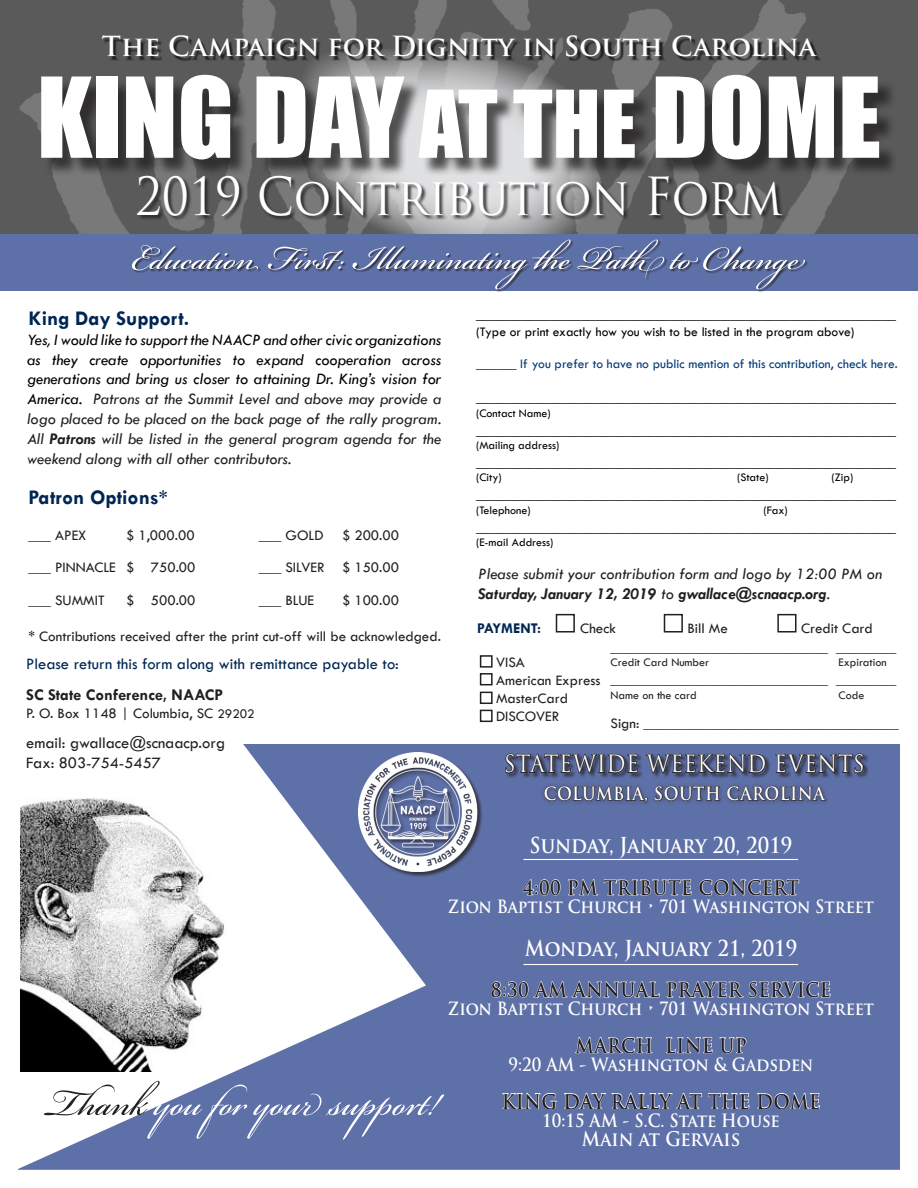
<style>
.page{position:relative;width:918px;height:1188px;background:#fff}
.page>*{position:absolute;margin:0;border:0;box-sizing:border-box;transform-origin:0 0}
.t1{font:102.75px "Impact";color:#fff}
.t2{font:59.4px "Bickham Script Pro";color:#fff;scale:.91 1}
.t3{font:51.15px "Trajan Pro";color:#fff;scale:.91 1}
.t4{font:51px "Bickham Script Pro";color:#fff}
.t5{font:700 27px "Trajan Pro";color:#fff}
.t6{font:23.25px "Trajan Pro";letter-spacing:.03em;color:#fff;scale:.9 1}
.t7{font:700 21.45px "Trajan Pro";color:#fff;scale:.9 1}
.t8{font:700 21px "Tw Cen";color:#002653}
.t9{font:700 19.65px "Trajan Pro";letter-spacing:.03em;color:#231f20;scale:.9 1}
.t10{font:700 19.65px "Trajan Pro";letter-spacing:-.01em;color:#fff;scale:.9 1}
.t11{font:700 17.85px "Trajan Pro";color:#fff;scale:.9 1}
.t12{font:700 17.85px "Trajan Pro";letter-spacing:.03em;color:#fff;scale:.9 1}
.t13{font:italic 16.5px/19.8px "Tw Cen";color:#231f20}
.t14{font:16.5px "Tw Cen";color:#002653}
.t15{font:16.5px "Tw Cen";color:#231f20}
.t16{font:700 16.5px "Tw Cen";color:#231f20}
.t17{font:15px "Tw Cen";color:#231f20}
.t18{font:15px "Tw Cen";color:#000}
.t19{font:700 15px "Tw Cen";color:#002653}
.t20{font:13.5px "Tw Cen";color:#013a77}
.t21{font:13.5px "Tw Cen";color:#000}
.t22{font:12px "Tw Cen";color:#000}
.t23{font:12px "Tw Cen";color:#231f20}
.s1{font-size:86.25px}
.s2{color:#000}
.s3{font-weight:700}
.s4{font-size:13.5px}
.s5{color:#231f20}
</style>
<div class="page">
<div style="left:0;top:744px;width:918px;height:444px;background:#5e70a8"></div>
<div style="left:0;top:1169px;width:918px;height:5px;background:#4e9ed6"></div>
<svg style="left:18px;top:744px;width:408px;height:425px"></svg>
<div style="left:480px;top:655px;width:13px;height:13px;border:2px solid #231f20"></div>
<div style="left:480px;top:673px;width:13px;height:12px;border:2px solid #231f20"></div>
<div style="left:480px;top:692px;width:13px;height:12px;border:2px solid #231f20"></div>
<div style="left:480px;top:710px;width:13px;height:12px;border:2px solid #231f20"></div>
<div style="left:556px;top:614px;width:19px;height:19px;border:2px solid #231f20"></div>
<div style="left:777px;top:614px;width:19px;height:19px;border:2px solid #231f20"></div>
<div style="left:664px;top:614px;width:19px;height:19px;border:2px solid #231f20"></div>
<div style="left:358px;top:753px;width:125px;height:125px;background:#231f20;opacity:.75"></div>
<img style="left:358px;top:753px;width:125px;height:119px">
<svg style="left:18px;top:795px;width:211px;height:298px;background:#edeef2"></svg>
<img style="left:21px;top:789px;width:205px;height:283px">
<div style="left:0;top:0;width:18px;height:1188px;background:#fff"></div>
<svg style="left:491px;top:753px;width:374px;height:357px"></svg>
<img style="left:0;top:0;width:918px;height:234px">
<svg style="left:297px;top:61px;width:306px;height:173px;background:#898a8a"></svg>
<div style="left:0;top:234px;width:918px;height:57px;background:#5e70a8"></div>
<div style="left:43px;top:77px;width:854px;height:101px;background:#231f20;opacity:.75"></div>
<div style="left:138px;top:176px;width:650px;height:45px;background:#231f20;opacity:.89"></div>
<div style="left:132px;top:240px;width:675px;height:52px;background:#231f20;opacity:.75"></div>
<svg style="left:104px;top:38px;width:717px;height:23px;background:#545354"></svg>
<div style="left:0;top:1170px;width:918px;height:18px;background:#fff"></div>
<div style="left:900px;top:732px;width:18px;height:456px;background:#fff"></div>
<hr style="left:523px;top:964px;width:275px;height:1px;background:#fff">
<hr style="left:523px;top:859px;width:275px;height:1px;background:#fff">
<p class="t5" style="left:102px;top:30px;width:716px">The Campaign for Dignity in South Carolina</p>
<p class="t1" style="left:37px;top:38px;width:846px">KING DAY <span class="s1">AT THE</span> DOME</p>
<p class="t3" style="left:136px;top:164px;width:712px">2019 Contribution Form</p>
<p class="t4" style="left:131px;top:221px;width:675px">Education First: Illuminating the Path to Change</p>
<p class="t8" style="left:28px;top:306px;width:162px">King Day Support.</p>
<p class="t13" style="left:27px;top:330px;width:416px;text-align:justify"><span class="s2">Yes, I would like to support the NAACP and other civic organizations as they create opportunities to expand cooperation across generations and bring us closer to attaining Dr. King’s vision for America.</span> Patrons at the Summit Level and above may provide a logo placed to be placed on the back page of the rally program.<br>All <span class="s3">Patrons</span> will be listed in the general program agenda for the weekend along with all other contributors.</p>
<p class="t8" style="left:28px;top:485px;width:141px">Patron Options*</p>
<p class="t17" style="left:28px;top:526px;width:60px">___ APEX</p>
<p class="t17" style="left:126px;top:526px;width:70px">$ 1,000.00</p>
<p class="t17" style="left:259px;top:526px;width:142px">___ GOLD $ 200.00</p>
<p class="t17" style="left:28px;top:559px;width:169px">___ PINNACLE $ 750.00</p>
<p class="t17" style="left:259px;top:559px;width:142px">___ SILVER $ 150.00</p>
<p class="t17" style="left:28px;top:591px;width:78px">___ SUMMIT</p>
<p class="t17" style="left:126px;top:591px;width:71px">$ 500.00</p>
<p class="t17" style="left:259px;top:591px;width:57px">___ BLUE</p>
<p class="t17" style="left:342px;top:591px;width:59px">$ 100.00</p>
<p class="t17" style="left:28px;top:627px;width:414px">* Contributions received after the print cut-off will be acknowledged.</p>
<p class="t14" style="left:26px;top:654px;width:374px">Please return this form along with remittance payable to:</p>
<p class="t16" style="left:26px;top:684px;width:199px">SC State Conference, NAACP</p>
<p class="t17" style="left:26px;top:704px;width:230px">P. O. Box 1148 | Columbia, SC <span class="s4">29202</span></p>
<p class="t15" style="left:26px;top:733px;width:200px">email: gwallace@scnaacp.org</p>
<p class="t15" style="left:26px;top:753px;width:136px">Fax: 803-754-5457</p>
<p class="t18" style="left:476px;top:306px;width:422px">________________________________________________________</p>
<p class="t21" style="left:476px;top:323px;width:380px">(Type or print exactly how you wish to be listed in the program above)</p>
<p class="t20" style="left:476px;top:356px;width:423px"><span class="s2">______</span> If you prefer to have no public mention of this contribution, check here.</p>
<p class="t18" style="left:476px;top:388px;width:422px">________________________________________________________</p>
<p class="t22" style="left:476px;top:406px;width:76px">(Contact Name)</p>
<p class="t18" style="left:476px;top:421px;width:422px">________________________________________________________</p>
<p class="t22" style="left:476px;top:438px;width:85px">(Mailing address)</p>
<p class="t18" style="left:476px;top:453px;width:422px">________________________________________________________</p>
<p class="t22" style="left:476px;top:470px;width:27px">(City)</p>
<p class="t22" style="left:737px;top:470px;width:33px">(State)</p>
<p class="t22" style="left:832px;top:470px;width:23px">(Zip)</p>
<p class="t18" style="left:476px;top:486px;width:422px">________________________________________________________</p>
<p class="t22" style="left:476px;top:503px;width:56px">(Telephone)</p>
<p class="t22" style="left:764px;top:503px;width:26px">(Fax)</p>
<p class="t18" style="left:476px;top:518px;width:422px">________________________________________________________</p>
<p class="t22" style="left:476px;top:535px;width:79px">(E-mail Address)</p>
<p class="t13" style="left:478px;top:563px;width:405px">Please submit your contribution form and logo by 12:00 PM on<br><span class="s3">Saturday, January 12, 2019</span> to <span class="s3">gwallace@scnaacp.org</span>.</p>
<p class="t19" style="left:477px;top:619px;width:66px">PAYMENT:</p>
<p class="t17" style="left:580px;top:619px;width:37px">Check</p>
<p class="t17" style="left:687px;top:619px;width:42px">Bill Me</p>
<p class="t17" style="left:801px;top:619px;width:73px">Credit Card</p>
<p class="t17" style="left:496px;top:653px;width:30px">VISA</p>
<p class="t17" style="left:496px;top:671px;width:106px">American Express</p>
<p class="t17" style="left:496px;top:689px;width:74px">MasterCard</p>
<p class="t17" style="left:496px;top:707px;width:65px">DISCOVER</p>
<p class="t17" style="left:610px;top:638px;width:287px">_____________________________ ________</p>
<p class="t23" style="left:610px;top:655px;width:100px">Credit Card Number</p>
<p class="t23" style="left:839px;top:655px;width:50px">Expiration</p>
<p class="t17" style="left:610px;top:671px;width:287px">_____________________________ ________</p>
<p class="t23" style="left:610px;top:688px;width:88px">Name on the card</p>
<p class="t23" style="left:839px;top:688px;width:27px">Code</p>
<p class="t17" style="left:610px;top:714px;width:290px">Sign: __________________________________</p>
<p class="t6" style="left:504px;top:749px;width:403px">STATEWIDE WEEKEND EVENTS</p>
<p class="t12" style="left:544px;top:782px;width:314px">COLUMBIA, SOUTH CAROLINA</p>
<p class="t7" style="left:530px;top:832px;width:294px">Sunday, January 20, 2019</p>
<p class="t9" style="left:523px;top:875px;width:308px">4:00 PM TRIBUTE CONCERT</p>
<p class="t11" style="left:448px;top:895px;width:475px">Zion Baptist Church • 701 Washington Street</p>
<p class="t7" style="left:525px;top:934px;width:304px">Monday, January 21, 2019</p>
<p class="t9" style="left:491px;top:978px;width:379px">8:30 AM ANNUAL PRAYER SERVICE</p>
<p class="t11" style="left:448px;top:997px;width:475px">Zion Baptist Church • 701 Washington Street</p>
<p class="t9" style="left:575px;top:1033px;width:192px">MARCH LINE UP</p>
<p class="t11" style="left:509px;top:1053px;width:340px">9:20 AM - Washington &amp; Gadsden</p>
<p class="t9" style="left:502px;top:1089px;width:356px">KING DAY RALLY AT THE DOME</p>
<p class="t11" style="left:542px;top:1109px;width:265px">10:15 AM - S.C. State House</p>
<p class="t10" style="left:582px;top:1127px;width:178px">Main at Gervais</p>
<p class="t2" style="left:46px;top:1059px;width:435px"><span class="s5">Thank</span> you for your support!</p>
</div>
